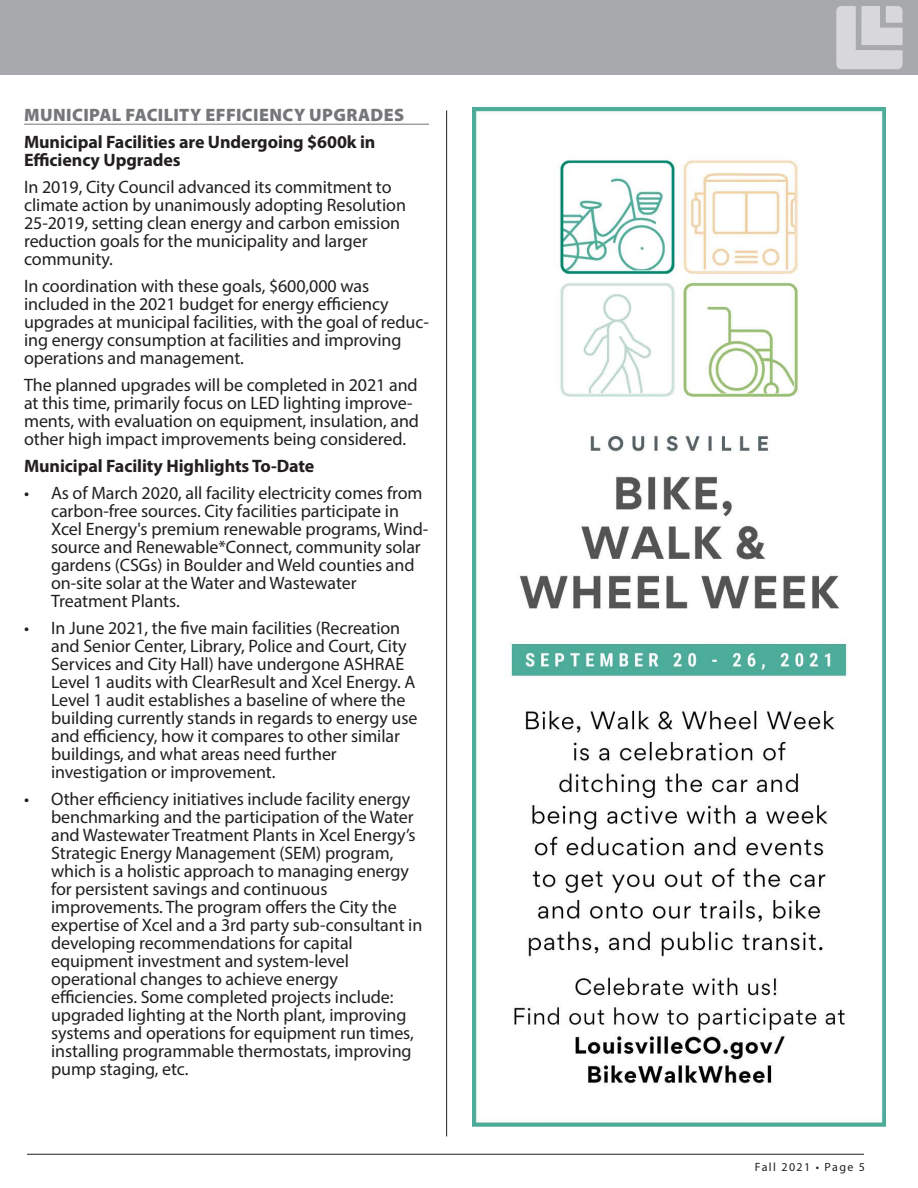
<style>
.page{position:relative;width:918px;height:1188px;background:#fff}
.page>*{position:absolute;margin:0;border:0;box-sizing:border-box;transform-origin:0 0}
.body{font:18px/18px "Myriad Pro";letter-spacing:-.005em;color:#231f20}
.body-2{font:700 18px/18px "Myriad Pro";letter-spacing:-.005em;color:#231f20}
.header2{font:900 18px "Myriad Pro";letter-spacing:.02em;color:#757679}
.t1{font:12px "Myriad Pro";letter-spacing:.12em;color:#231f20}
</style>
<div class="page">
<hr style="left:27px;top:1154px;width:837px;height:1px;background:#231f20">
<div style="left:3px;top:0;width:915px;height:74px;background:#a8a9ad"></div>
<img style="left:836px;top:6px;width:67px;height:64px">
<hr style="left:24px;top:124px;width:405px;height:1px;background:#757679">
<hr style="left:446px;top:110px;width:1px;height:1026px;background:#231f20">
<img style="left:472px;top:107px;width:413px;height:1019px">
<p class="header2" style="left:24px;top:103px;width:381px">MUNICIPAL FACILITY EFFICIENCY UPGRADES</p>
<p class="body-2" style="left:24px;top:133px;width:353px">Municipal Facilities are Undergoing $600k in<br>Efficiency Upgrades</p>
<p class="body" style="left:24px;top:178px;width:383px">In 2019, City Council advanced its commitment to climate action by unanimously adopting Resolution 25-2019, setting clean energy and carbon emission reduction goals for the municipality and larger community.</p>
<p class="body" style="left:24px;top:277px;width:406px">In coordination with these goals, $600,000 was included in the 2021 budget for energy efficiency upgrades at municipal facilities, with the goal of reduc&shy;ing energy consumption at facilities and improving operations and management.</p>
<p class="body" style="left:24px;top:376px;width:397px">The planned upgrades will be completed in 2021 and at this time, primarily focus on LED lighting improve&shy;ments, with evaluation on equipment, insulation, and other high impact improvements being considered.</p>
<p class="body-2" style="left:24px;top:456px;width:292px">Municipal Facility Highlights To-Date</p>
<p class="body" style="left:51px;top:484px;width:379px;text-indent:-27px">• As of March 2020, all facility electricity comes from carbon-free sources. City facilities participate in Xcel Energy's premium renewable programs, Wind&shy;source and Renewable*Connect, community solar gardens (CSGs) in Boulder and Weld counties and on-site solar at the Water and Wastewater Treatment Plants.</p>
<p class="body" style="left:51px;top:618px;width:368px;text-indent:-27px">• In June 2021, the five main facilities (Recreation and Senior Center, Library, Police and Court, City Services and City Hall) have undergone ASHRAE Level 1 audits with ClearResult and Xcel Energy. A Level 1 audit establishes a baseline of where the building currently stands in regards to energy use and efficiency, how it compares to other similar buildings, and what areas need further investigation or improvement.</p>
<p class="body" style="left:51px;top:789px;width:373px;text-indent:-27px">• Other efficiency initiatives include facility energy benchmarking and the participation of the Water and Wastewater Treatment Plants in Xcel Energy’s Strategic Energy Management (SEM) program, which is a holistic approach to managing energy for persistent savings and continuous improvements. The program offers the City the expertise of Xcel and a 3rd party sub-consultant in developing recommendations for capital equipment investment and system-level operational changes to achieve energy efficiencies. Some completed projects include: upgraded lighting at the North plant, improving systems and operations for equipment run times, installing programmable thermostats, improving pump staging, etc.</p>
<p class="t1" style="left:755px;top:1159px;width:112px">Fall 2021 • Page 5</p>
</div>
